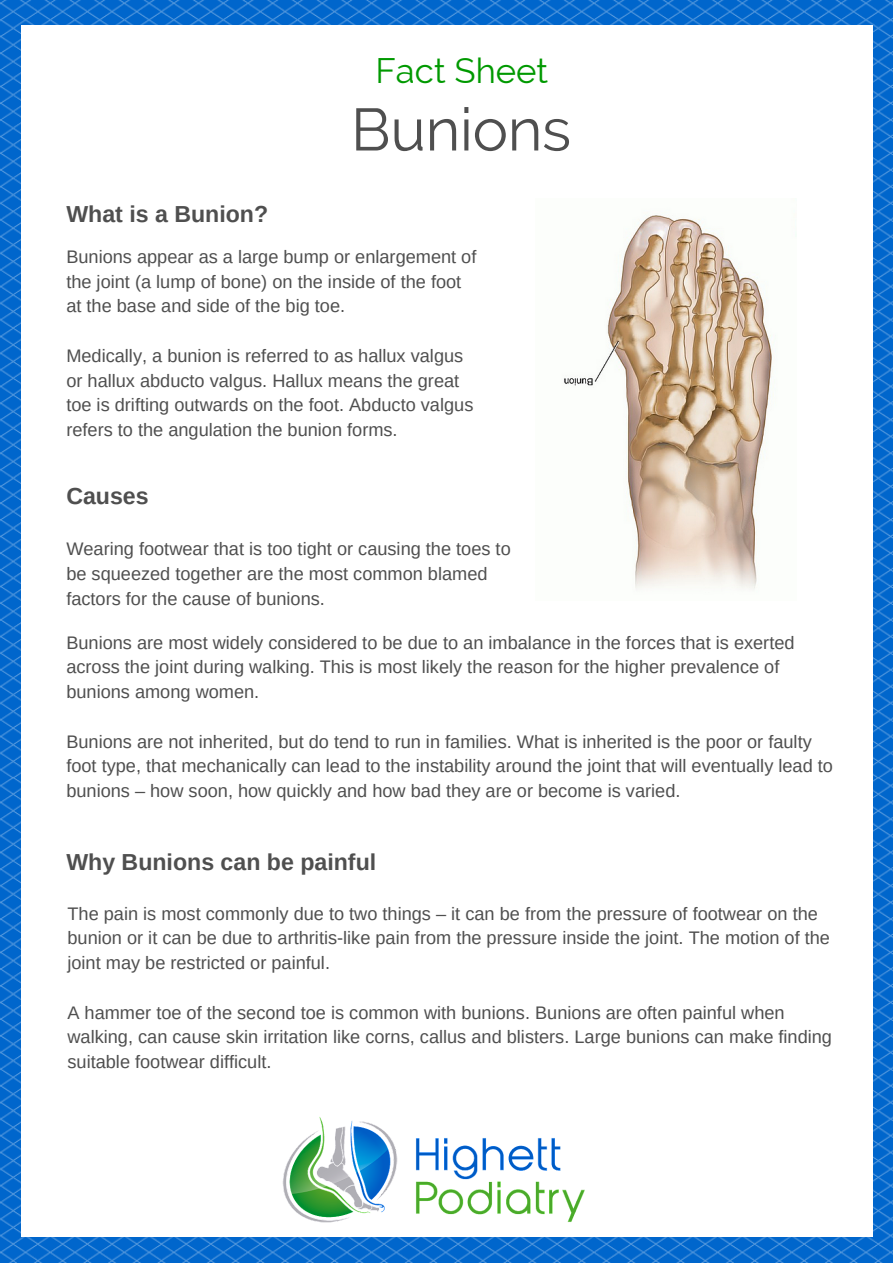
<style>
.page{position:relative;width:893px;height:1263px;background:#fff}
.page>*{position:absolute;margin:0;border:0;box-sizing:border-box;transform-origin:0 0}
.t1{font:59.55px "Raleway";letter-spacing:-.005em;color:#4f4f4f}
.t2{font:34.65px "Raleway";color:#090}
.t3{font:700 23.1px "Arimo";color:#4f4f4f}
.t4{font:18.15px/24.8px "Arimo";color:#4f4f4f}
</style>
<div class="page">
<img style="left:0;top:0;width:892px;height:1262px">
<div style="left:21px;top:25px;width:851px;height:1211px;background:#fff"></div>
<img style="left:282px;top:1117px;width:303px;height:106px">
<img style="left:564px;top:214px;width:232px;height:376px">
<p class="t3" style="left:66px;top:201px;width:203px">What is a Bunion?</p>
<h2 class="t2" style="left:375px;top:50px;width:174px">Fact Sheet</h2>
<h1 class="t1" style="left:351px;top:94px;width:222px">Bunions</h1>
<p class="t4" style="left:66px;top:244px;width:411px">Bunions appear as a large bump or enlargement of the joint (a lump of bone) on the inside of the foot at the base and side of the big toe.</p>
<p class="t4" style="left:66px;top:343px;width:408px">Medically, a bunion is referred to as hallux valgus or hallux abducto valgus. Hallux means the great toe is drifting outwards on the foot. Abducto valgus refers to the angulation the bunion forms.</p>
<p class="t3" style="left:66px;top:483px;width:84px">Causes</p>
<p class="t4" style="left:66px;top:536px;width:446px">Wearing footwear that is too tight or causing the toes to be squeezed together are the most common blamed factors for the cause of bunions.</p>
<p class="t4" style="left:66px;top:630px;width:729px">Bunions are most widely considered to be due to an imbalance in the forces that is exerted across the joint during walking. This is most likely the reason for the higher prevalence of bunions among women.</p>
<p class="t4" style="left:66px;top:729px;width:768px">Bunions are not inherited, but do tend to run in families. What is inherited is the poor or faulty foot type, that mechanically can lead to the instability around the joint that will eventually lead to bunions – how soon, how quickly and how bad they are or become is varied.</p>
<p class="t3" style="left:66px;top:849px;width:311px">Why Bunions can be painful</p>
<p class="t4" style="left:67px;top:901px;width:764px">The pain is most commonly due to two things – it can be from the pressure of footwear on the bunion or it can be due to arthritis-like pain from the pressure inside the joint. The motion of the joint may be restricted or painful.</p>
<p class="t4" style="left:67px;top:1000px;width:766px">A hammer toe of the second toe is common with bunions. Bunions are often painful when walking, can cause skin irritation like corns, callus and blisters. Large bunions can make finding suitable footwear difficult.</p>
</div>
